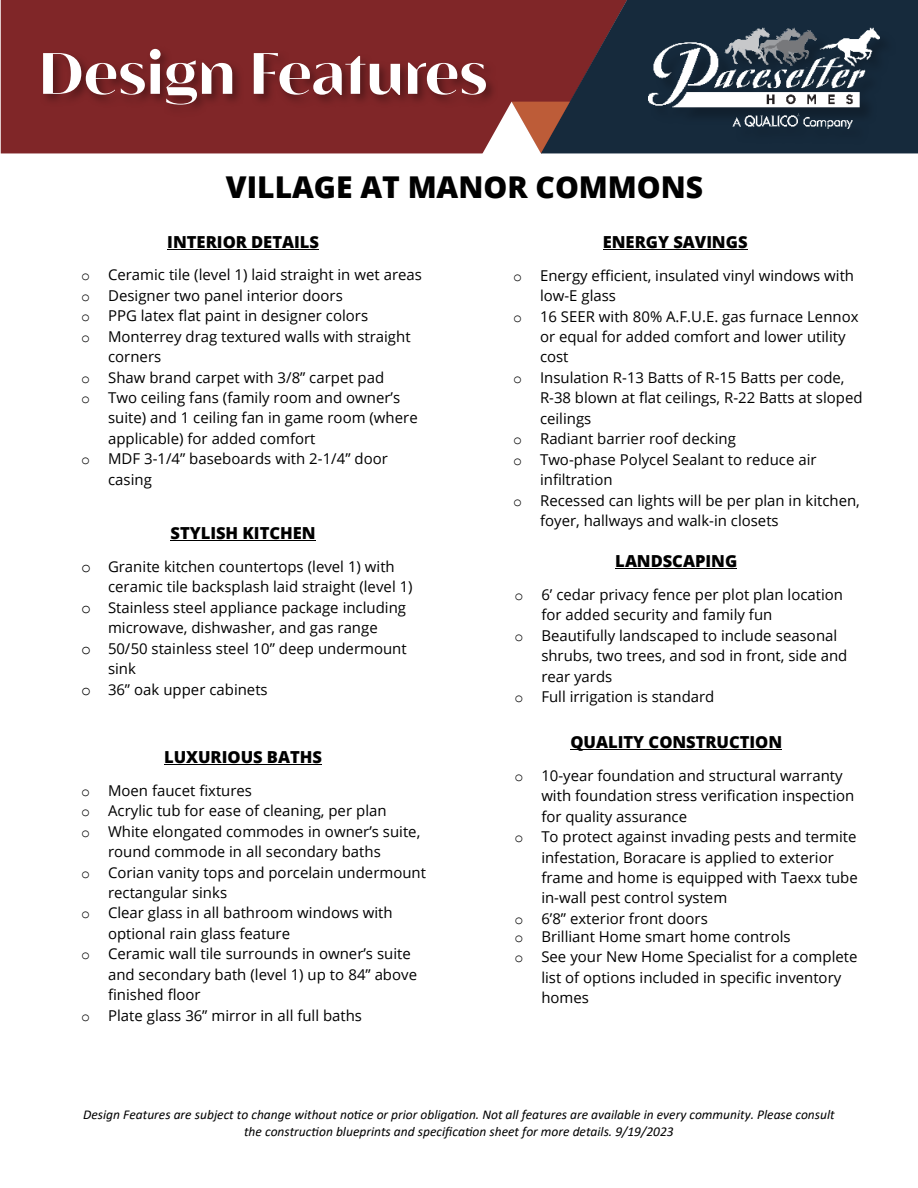
<style>
.page{position:relative;width:918px;height:1188px;background:#fff}
.page>*{position:absolute;margin:0;border:0;box-sizing:border-box;transform-origin:0 0}
.t1{font:700 60px "Aguila";color:#fff}
.t2{font:800 30px "Open Sans";color:#000}
.t3{font:800 16.5px "Open Sans";color:#000}
.t4{font:15px "Open Sans";color:#000}
.t5{font:italic 13.5px/16.4px "Calibri";color:#000;text-align:center}
.s1{font-family:"Courier New"}
.s2{font-family:"Courier New";font-size:16.5px}
.s3{font-style:inherit}
</style>
<div class="page">
<hr style="left:167px;top:249px;width:152px;height:1px;background:#000">
<hr style="left:170px;top:540px;width:146px;height:1px;background:#000">
<hr style="left:164px;top:764px;width:158px;height:1px;background:#000">
<hr style="left:603px;top:249px;width:144px;height:1px;background:#000">
<hr style="left:615px;top:568px;width:122px;height:1px;background:#000">
<hr style="left:571px;top:749px;width:211px;height:1px;background:#000">
<div style="left:1px;top:0;width:540px;height:153px;background:#802628"></div>
<svg style="left:541px;top:0;width:377px;height:153px;background:#2c2937"></svg>
<div style="left:651px;top:31px;width:245px;height:115px;background:#162a3c"></div>
<img style="left:649px;top:28px;width:230px;height:101px">
<svg style="left:482px;top:102px;width:88px;height:52px"></svg>
<svg style="left:40px;top:46px;width:458px;height:72px;background:#772224"></svg>
<h1 class="t1" style="left:38px;top:36px;width:451px">Design Features</h1>
<h2 class="t2" style="left:226px;top:164px;width:479px">VILLAGE AT MANOR COMMONS</h2>
<p class="t3" style="left:167px;top:229px;width:153px">INTERIOR DETAILS</p>
<p class="t4" style="left:81px;top:265px;width:342px"><span class="s1">o</span> Ceramic tile (level 1) laid straight in wet areas</p>
<p class="t4" style="left:81px;top:285px;width:263px"><span class="s1">o</span> Designer two panel interior doors</p>
<p class="t4" style="left:81px;top:305px;width:289px"><span class="s1">o</span> PPG latex flat paint in designer colors</p>
<p class="t4" style="left:81px;top:326px;width:331px"><span class="s1">o</span> Monterrey drag textured walls with straight</p>
<p class="t4" style="left:108px;top:346px;width:55px">corners</p>
<p class="t4" style="left:81px;top:367px;width:305px"><span class="s1">o</span> Shaw brand carpet with 3/8” carpet pad</p>
<p class="t4" style="left:81px;top:387px;width:321px"><span class="s1">o</span> Two ceiling fans (family room and owner’s</p>
<p class="t4" style="left:108px;top:408px;width:311px">suite) and 1 ceiling fan in game room (where</p>
<p class="t4" style="left:108px;top:428px;width:209px">applicable) for added comfort</p>
<p class="t4" style="left:81px;top:449px;width:308px"><span class="s1">o</span> MDF 3-1/4” baseboards with 2-1/4” door</p>
<p class="t4" style="left:108px;top:469px;width:45px">casing</p>
<p class="t3" style="left:170px;top:521px;width:147px">STYLISH KITCHEN</p>
<p class="t4" style="left:81px;top:556px;width:315px"><span class="s2">o</span> Granite kitchen countertops (level 1) with</p>
<p class="t4" style="left:108px;top:577px;width:306px">ceramic tile backsplash laid straight (level 1)</p>
<p class="t4" style="left:81px;top:597px;width:327px"><span class="s2">o</span> Stainless steel appliance package including</p>
<p class="t4" style="left:108px;top:618px;width:271px">microwave, dishwasher, and gas range</p>
<p class="t4" style="left:81px;top:638px;width:327px"><span class="s2">o</span> 50/50 stainless steel 10” deep undermount</p>
<p class="t4" style="left:108px;top:658px;width:29px">sink</p>
<p class="t4" style="left:81px;top:679px;width:188px"><span class="s2">o</span> 36” oak upper cabinets</p>
<p class="t3" style="left:603px;top:230px;width:146px">ENERGY SAVINGS</p>
<p class="t4" style="left:513px;top:265px;width:343px"><span class="s1">o</span> Energy efficient, insulated vinyl windows with</p>
<p class="t4" style="left:540px;top:286px;width:77px">low-E glass</p>
<p class="t4" style="left:513px;top:306px;width:347px"><span class="s1">o</span> 16 SEER with 80% A.F.U.E. gas furnace Lennox</p>
<p class="t4" style="left:540px;top:326px;width:307px">or equal for added comfort and lower utility</p>
<p class="t4" style="left:540px;top:347px;width:30px">cost</p>
<p class="t4" style="left:513px;top:367px;width:333px"><span class="s1">o</span> Insulation R-13 Batts of R-15 Batts per code,</p>
<p class="t4" style="left:540px;top:388px;width:324px">R-38 blown at flat ceilings, R-22 Batts at sloped</p>
<p class="t4" style="left:540px;top:408px;width:53px">ceilings</p>
<p class="t4" style="left:513px;top:429px;width:224px"><span class="s1">o</span> Radiant barrier roof decking</p>
<p class="t4" style="left:513px;top:449px;width:305px"><span class="s1">o</span> Two-phase Polycel Sealant to reduce air</p>
<p class="t4" style="left:540px;top:469px;width:74px">infiltration</p>
<p class="t4" style="left:513px;top:490px;width:348px"><span class="s1">o</span> Recessed can lights will be per plan in kitchen,</p>
<p class="t4" style="left:540px;top:510px;width:240px">foyer, hallways and walk-in closets</p>
<p class="t3" style="left:615px;top:548px;width:123px">LANDSCAPING</p>
<p class="t4" style="left:514px;top:584px;width:330px"><span class="s1">o</span> 6’ cedar privacy fence per plot plan location</p>
<p class="t4" style="left:541px;top:604px;width:233px">for added security and family fun</p>
<p class="t4" style="left:514px;top:625px;width:324px"><span class="s1">o</span> Beautifully landscaped to include seasonal</p>
<p class="t4" style="left:541px;top:645px;width:308px">shrubs, two trees, and sod in front, side and</p>
<p class="t4" style="left:541px;top:666px;width:72px">rear yards</p>
<p class="t4" style="left:514px;top:686px;width:202px"><span class="s1">o</span> Full irrigation is standard</p>
<p class="t3" style="left:571px;top:730px;width:213px">QUALITY CONSTRUCTION</p>
<p class="t4" style="left:514px;top:765px;width:330px"><span class="s1">o</span> 10-year foundation and structural warranty</p>
<p class="t4" style="left:541px;top:786px;width:314px">with foundation stress verification inspection</p>
<p class="t4" style="left:541px;top:806px;width:147px">for quality assurance</p>
<p class="t4" style="left:514px;top:826px;width:344px"><span class="s1">o</span> To protect against invading pests and termite</p>
<p class="t4" style="left:541px;top:847px;width:294px">infestation, Boracare is applied to exterior</p>
<p class="t4" style="left:541px;top:867px;width:318px">frame and home is equipped with Taexx tube</p>
<p class="t4" style="left:541px;top:888px;width:187px">in-wall pest control system</p>
<p class="t4" style="left:514px;top:908px;width:195px"><span class="s1">o</span> 6’8” exterior front doors</p>
<p class="t4" style="left:514px;top:926px;width:278px"><span class="s1">o</span> Brilliant Home smart home controls</p>
<p class="t4" style="left:514px;top:947px;width:345px"><span class="s1">o</span> See your New Home Specialist for a complete</p>
<p class="t4" style="left:541px;top:967px;width:301px">list of options included in specific inventory</p>
<p class="t4" style="left:541px;top:987px;width:49px">homes</p>
<p class="t3" style="left:164px;top:745px;width:160px">LUXURIOUS BATHS</p>
<p class="t4" style="left:81px;top:780px;width:173px"><span class="s1">o</span> Moen faucet fixtures</p>
<p class="t4" style="left:81px;top:801px;width:307px"><span class="s1">o</span> Acrylic tub for ease of cleaning, per plan</p>
<p class="t4" style="left:81px;top:821px;width:341px"><span class="s1">o</span> White elongated commodes in owner’s suite,</p>
<p class="t4" style="left:108px;top:842px;width:274px">round commode in all secondary baths</p>
<p class="t4" style="left:81px;top:862px;width:347px"><span class="s1">o</span> Corian vanity tops and porcelain undermount</p>
<p class="t4" style="left:108px;top:882px;width:121px">rectangular sinks</p>
<p class="t4" style="left:81px;top:903px;width:313px"><span class="s1">o</span> Clear glass in all bathroom windows with</p>
<p class="t4" style="left:108px;top:923px;width:184px">optional rain glass feature</p>
<p class="t4" style="left:81px;top:944px;width:331px"><span class="s1">o</span> Ceramic wall tile surrounds in owner’s suite</p>
<p class="t4" style="left:108px;top:964px;width:311px">and secondary bath (level 1) up to 84” above</p>
<p class="t4" style="left:108px;top:984px;width:94px">finished floor</p>
<p class="t4" style="left:81px;top:1005px;width:283px"><span class="s1">o</span> Plate glass 36” mirror in all full baths</p>
<p class="t5" style="left:83px;top:1106px;width:753px">Design Features are subject to change without notice or prior obligation. Not all features are available in every community. Please consult the construction blueprints and specification sheet for more details. <span class="s3">9/19/2023</span></p>
</div>
